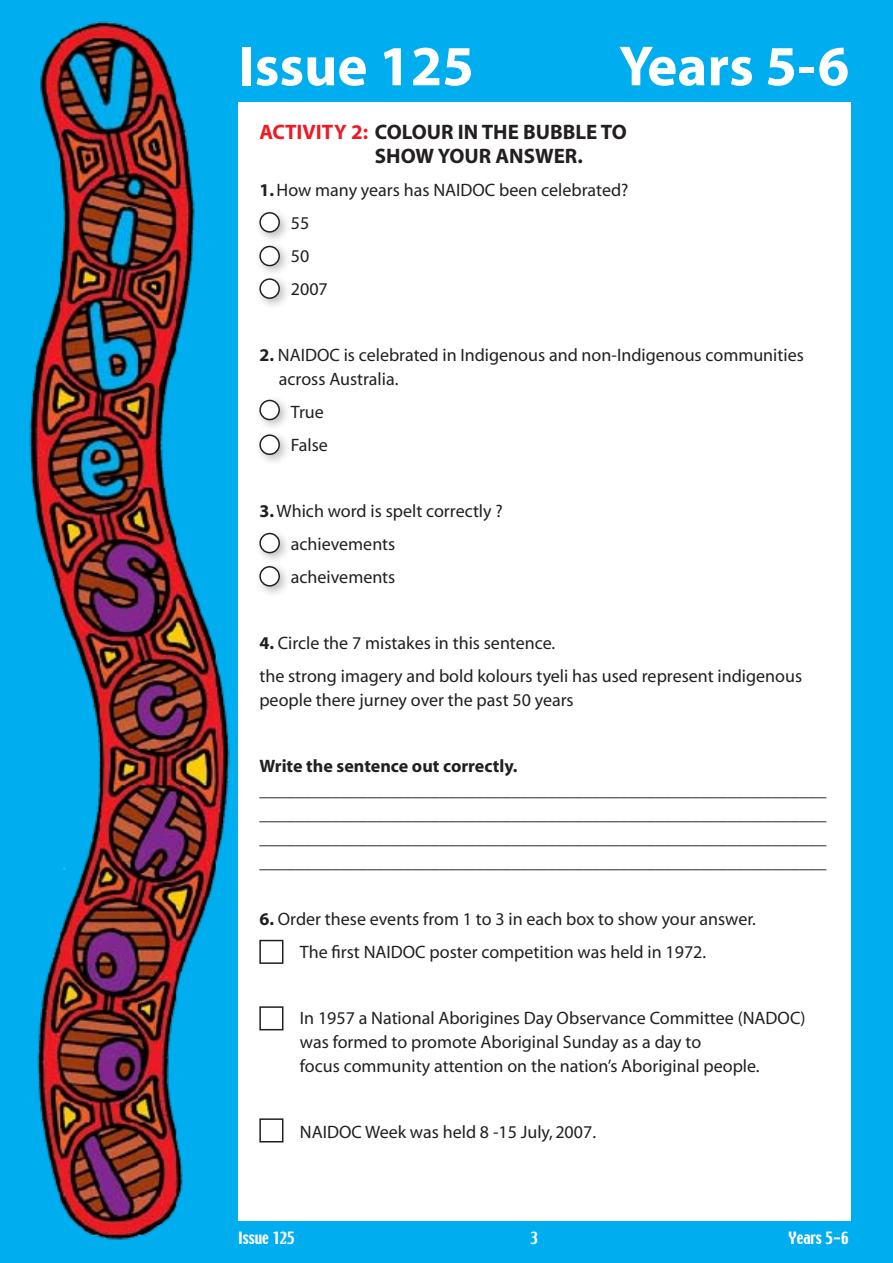
<style>
.page{position:relative;width:893px;height:1263px;background:#00adef}
.page>*{position:absolute;margin:0;border:0;box-sizing:border-box;transform-origin:0 0}
.t1{font:700 57px "Myriad";color:#fff}
.t2{font:700 21px/24px "Myriad";color:#231f20}
.t3{font:18px/33px "Myriad";color:#231f20}
.t4{font:700 18px "Myriad";color:#231f20}
.t5{font:15px "Techno";color:#fff}
.s1{color:#ed1c24}
.s2{font-weight:700}
</style>
<div class="page">
<img style="left:29px;top:21px;width:201px;height:1219px">
<div style="left:238px;top:102px;width:612px;height:1118px;background:#fff"></div>
<div style="left:254px;top:206px;width:38px;height:39px;background:#231f20;opacity:.3"></div>
<div style="left:260px;top:213px;width:19px;height:19px;background:#fff;border-radius:50%"></div>
<div style="left:259px;top:212px;width:21px;height:21px;border:2px solid #231f20;border-radius:50%"></div>
<div style="left:254px;top:240px;width:38px;height:39px;background:#231f20;opacity:.3"></div>
<div style="left:260px;top:246px;width:19px;height:20px;background:#fff;border-radius:50%"></div>
<div style="left:259px;top:246px;width:21px;height:20px;border:2px solid #231f20;border-radius:50%"></div>
<div style="left:254px;top:273px;width:38px;height:38px;background:#231f20;opacity:.3"></div>
<div style="left:260px;top:279px;width:19px;height:19px;background:#fff;border-radius:50%"></div>
<div style="left:259px;top:278px;width:21px;height:21px;border:2px solid #231f20;border-radius:50%"></div>
<div style="left:254px;top:394px;width:38px;height:39px;background:#231f20;opacity:.3"></div>
<div style="left:260px;top:400px;width:19px;height:19px;background:#fff;border-radius:50%"></div>
<div style="left:259px;top:400px;width:21px;height:20px;border:2px solid #231f20;border-radius:50%"></div>
<div style="left:254px;top:429px;width:38px;height:38px;background:#231f20;opacity:.3"></div>
<div style="left:260px;top:435px;width:19px;height:19px;background:#fff;border-radius:50%"></div>
<div style="left:259px;top:434px;width:21px;height:21px;border:2px solid #231f20;border-radius:50%"></div>
<div style="left:254px;top:527px;width:38px;height:39px;background:#231f20;opacity:.3"></div>
<div style="left:260px;top:533px;width:19px;height:20px;background:#fff;border-radius:50%"></div>
<div style="left:259px;top:533px;width:21px;height:20px;border:2px solid #231f20;border-radius:50%"></div>
<div style="left:254px;top:560px;width:38px;height:39px;background:#231f20;opacity:.3"></div>
<div style="left:260px;top:567px;width:19px;height:19px;background:#fff;border-radius:50%"></div>
<div style="left:259px;top:566px;width:21px;height:21px;border:2px solid #231f20;border-radius:50%"></div>
<div style="left:259px;top:940px;width:24px;height:24px;border:2px solid #231f20"></div>
<div style="left:259px;top:1006px;width:24px;height:24px;border:2px solid #231f20"></div>
<div style="left:259px;top:1118px;width:24px;height:24px;border:2px solid #231f20"></div>
<h1 class="t1" style="left:239px;top:37px;width:237px">Issue 125</h1>
<h1 class="t1" style="left:619px;top:37px;width:232px">Years 5-6</h1>
<p class="t2" style="left:375px;top:121px;width:253px;text-indent:-116px"><span class="s1">Activity 2:</span> Colour in the bubble to show your answer.</p>
<p class="t3" style="left:291px;top:174px;width:339px;text-indent:-32px"><span class="s2">1.</span> How many years has NAIDOC been celebrated?<br>55<br>50<br>2007</p>
<p class="t3" style="left:279px;top:343px;width:526px;line-height:24px;text-indent:-19px"><span class="s2">2.</span> NAIDOC is celebrated in Indigenous and non-Indigenous communities across Australia.</p>
<p class="t3" style="left:291px;top:396px;width:38px">True<br>False</p>
<p class="t3" style="left:291px;top:495px;width:213px;text-indent:-32px"><span class="s2">3.</span> Which word is spelt correctly ? achievements acheivements</p>
<p class="t3" style="left:259px;top:627px;width:544px"><span class="s2">4.</span> Circle the 7 mistakes in this sentence.<br>the strong imagery and bold kolours tyeli has used represent indigenous</p>
<p class="t3" style="left:259px;top:684px;width:316px">people there jurney over the past 50 years</p>
<p class="t4" style="left:259px;top:756px;width:260px">Write the sentence out correctly.</p>
<p class="t3" style="left:259px;top:778px;width:568px;line-height:24px;text-align:justify">_______________________________________________________________ _______________________________________________________________ _______________________________________________________________ _______________________________________________________________</p>
<p class="t3" style="left:259px;top:903px;width:498px;text-align:center"><span class="s2">6.</span> Order these events from 1 to 3 in each box to show your answer.<br>The first NAIDOC poster competition was held in 1972.</p>
<p class="t3" style="left:300px;top:1006px;width:507px;line-height:24px">In 1957 a National Aborigines Day Observance Committee (NADOC) was formed to promote Aboriginal Sunday as a day to<br>focus community attention on the nation’s Aboriginal people.</p>
<p class="t3" style="left:300px;top:1116px;width:298px">NAIDOC Week was held 8 -15 July, 2007.</p>
<p class="t5" style="left:238px;top:1227px;width:58px">Issue 125</p>
<p class="t5" style="left:789px;top:1227px;width:62px">Years 5-6</p>
</div>
